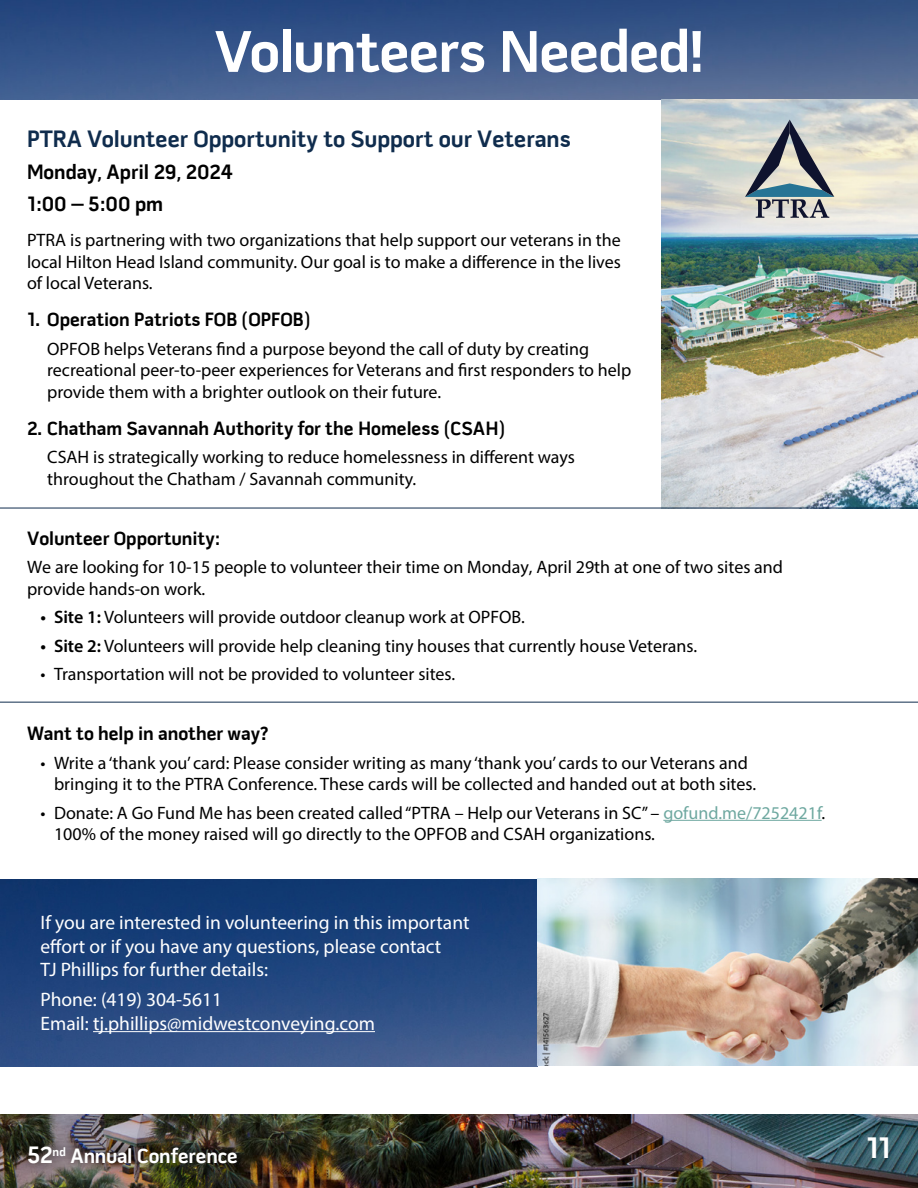
<style>
.page{position:relative;width:918px;height:1188px;background:#fff}
.page>*{position:absolute;margin:0;border:0;box-sizing:border-box;transform-origin:0 0}
.t1{font:700 60px "Pill Gothic 600 mg";letter-spacing:-.015em;color:#fff}
.t2{font:700 30px "Pill Gothic 600 mg";color:#fff}
.t3{font:700 24px "Pill Gothic 600 mg";color:#0f2c4d}
.t4{font:700 21px/32px "Pill Gothic 600 mg";color:#000}
.t5{font:700 21px "Pill Gothic 600 mg";letter-spacing:-.005em;color:#fff}
.t6{font:19.5px/23.4px "Myriad Pro";color:#fff}
.t7{font:700 19.5px "Pill Gothic 600 mg";color:#000}
.t8{font:18px/21.6px "Myriad Pro";color:#000}
.s1{font-weight:600}
.s2{color:#6ea8a0}
.s3{font-size:24px}
</style>
<div class="page">
<img style="left:0;top:1115px;width:918px;height:73px">
<img style="left:14px;top:1132px;width:237px;height:45px">
<img style="left:0;top:0;width:918px;height:99px">
<img style="left:661px;top:99px;width:257px;height:409px">
<img style="left:0;top:879px;width:918px;height:187px">
<hr style="left:0;top:508px;width:918px;height:1px;background:#0f2c4d">
<hr style="left:0;top:702px;width:918px;height:1px;background:#0f2c4d">
<hr style="left:663px;top:820px;width:159px;height:1px;background:#6ea8a0">
<hr style="left:93px;top:1031px;width:282px;height:1px;background:#fff">
<svg style="left:745px;top:120px;width:89px;height:98px;background:#9fa6a6"></svg>
<h1 class="t1" style="left:214px;top:15px;width:491px">Volunteers Needed!</h1>
<h3 class="t3" style="left:27px;top:124px;width:545px">PTRA Volunteer Opportunity to Support our Veterans</h3>
<p class="t4" style="left:27px;top:156px;width:207px">Monday, April 29, 2024<br>1:00 – 5:00 pm</p>
<p class="t8" style="left:27px;top:229px;width:595px;text-align:justify">PTRA is partnering with two organizations that help support our veterans in the local Hilton Head Island community. Our goal is to make a difference in the lives of local Veterans.</p>
<p class="t7" style="left:27px;top:308px;width:286px">1. Operation Patriots FOB (OPFOB)</p>
<p class="t8" style="left:47px;top:337px;width:586px">OPFOB helps Veterans find a purpose beyond the call of duty by creating recreational peer-to-peer experiences for Veterans and first responders to help provide them with a brighter outlook on their future.</p>
<p class="t7" style="left:27px;top:416px;width:480px">2. Chatham Savannah Authority for the Homeless (CSAH)</p>
<p class="t8" style="left:47px;top:446px;width:529px">CSAH is strategically working to reduce homelessness in different ways throughout the Chatham / Savannah community.</p>
<p class="t7" style="left:27px;top:526px;width:195px">Volunteer Opportunity:</p>
<p class="t8" style="left:27px;top:556px;width:758px">We are looking for 10-15 people to volunteer their time on Monday, April 29th at one of two sites and provide hands-on work.</p>
<p class="t8" style="left:40px;top:606px;width:486px"><span class="s1">• Site 1:</span> Volunteers will provide outdoor cleanup work at OPFOB.</p>
<p class="t8" style="left:40px;top:634px;width:658px"><span class="s1">• Site 2:</span> Volunteers will provide help cleaning tiny houses that currently house Veterans.</p>
<p class="t8" style="left:40px;top:663px;width:416px">• Transportation will not be provided to volunteer sites.</p>
<p class="t7" style="left:27px;top:722px;width:243px">Want to help in another way?</p>
<p class="t8" style="left:54px;top:751px;width:704px;text-indent:-14px">• Write a ‘thank you’ card: Please consider writing as many ‘thank you’ cards to our Veterans and bringing it to the PTRA Conference. These cards will be collected and handed out at both sites.</p>
<p class="t8" style="left:54px;top:801px;width:773px;text-indent:-14px">• Donate: A Go Fund Me has been created called “PTRA – Help our Veterans in SC” – <span class="s2">gofund.me/7252421f</span>.<br>100% of the money raised will go directly to the OPFOB and CSAH organizations.</p>
<p class="t6" style="left:40px;top:911px;width:431px">If you are interested in volunteering in this important effort or if you have any questions, please contact<br>TJ Phillips for further details:</p>
<p class="t6" style="left:40px;top:988px;width:336px">Phone: (419) 304-5611<br>Email: tj.phillips@midwestconveying.com</p>
<p class="t5" style="left:27px;top:1143px;width:212px"><span class="s3">52</span><sup>nd</sup> Annual Conference</p>
<h2 class="t2" style="left:866px;top:1129px;width:26px">11</h2>
</div>
